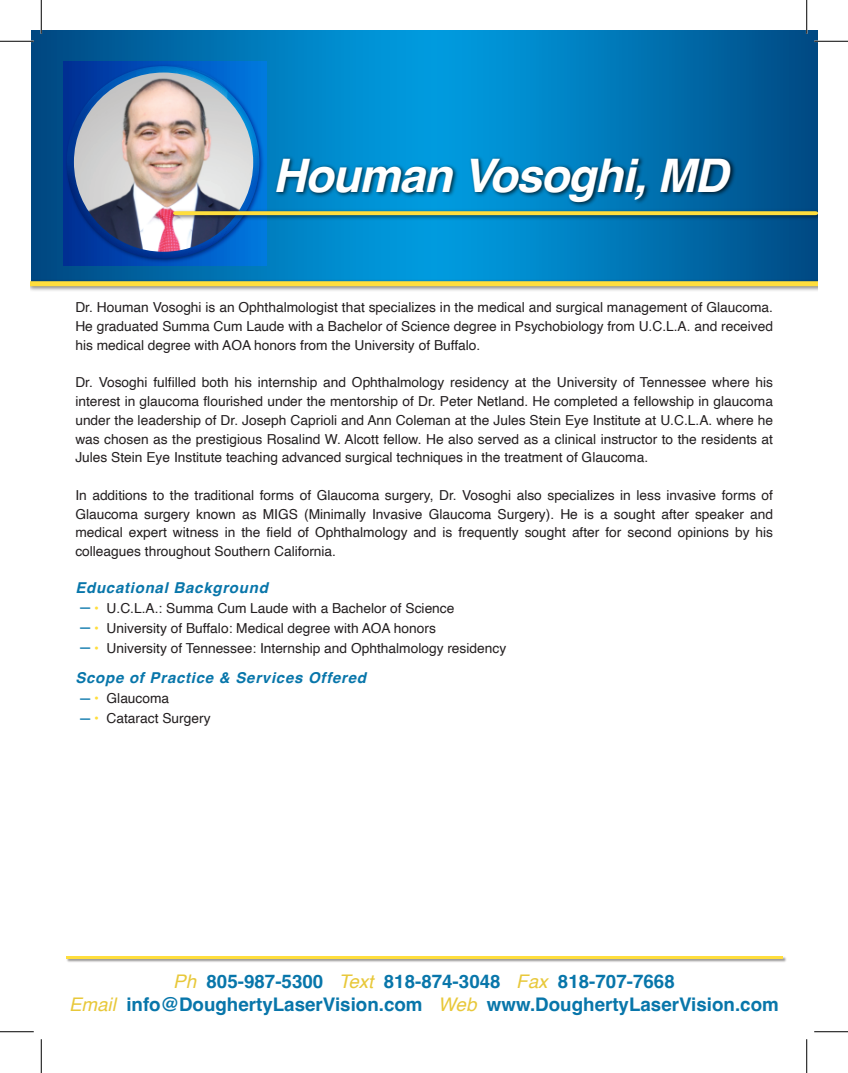
<style>
.page{position:relative;width:848px;height:1073px;background:#fff}
.page>*{position:absolute;margin:0;border:0;box-sizing:border-box;transform-origin:0 0}
.t1{font:italic 700 46.25px "Helvetica";letter-spacing:-.025em;color:#fff}
.t2{font:700 18.75px/22.5px "Helvetica";color:#0876aa;text-align:center}
.t3{font:italic 700 15px "Helvetica";letter-spacing:.05em;color:#0876aa}
.t4{font:13.75px/18.8px "Helvetica";color:#231f20;text-align:justify}
.s1{color:#0876aa}
.s2{color:#ffde3d}
.s3{font-weight:400;font-style:italic;color:#e8c83a}
</style>
<div class="page">
<svg style="left:31px;top:30px;width:787px;height:247px;background:#0075b5"></svg>
<img style="left:63px;top:62px;width:203px;height:204px">
<svg style="left:67px;top:66px;width:192px;height:193px;background:#004eb0"></svg>
<svg style="left:76px;top:65px;width:152px;height:76px;background:#0553b2"></svg>
<img style="left:74px;top:73px;width:179px;height:179px;border-radius:90px">
<img style="left:169px;top:207px;width:649px;height:16px">
<svg style="left:172px;top:211px;width:646px;height:4px"></svg>
<img style="left:269px;top:148px;width:469px;height:74px">
<img style="left:30px;top:277px;width:788px;height:14px">
<div style="left:30px;top:281px;width:788px;height:5px;background:#ffde3d"></div>
<img style="left:66px;top:956px;width:720px;height:6px">
<hr style="left:67px;top:956px;width:716px;height:3px;background:#ffde3d">
<hr style="left:0;top:40px;width:34px;height:2px;background:#fff">
<hr style="left:814px;top:40px;width:34px;height:2px;background:#fff">
<hr style="left:40px;top:0;width:2px;height:34px;background:#fff">
<hr style="left:805px;top:0;width:2px;height:34px;background:#fff">
<hr style="left:0;top:41px;width:34px;height:1px;background:#000">
<hr style="left:814px;top:41px;width:34px;height:1px;background:#000">
<hr style="left:0;top:1031px;width:34px;height:1px;background:#000">
<hr style="left:814px;top:1031px;width:34px;height:1px;background:#000">
<hr style="left:41px;top:0;width:1px;height:34px;background:#000">
<hr style="left:41px;top:1039px;width:1px;height:33px;background:#000">
<hr style="left:806px;top:0;width:1px;height:34px;background:#000">
<hr style="left:806px;top:1039px;width:1px;height:33px;background:#000">
<h1 class="t1" style="left:273px;top:147px;width:456px">Houman Vosoghi, MD</h1>
<p class="t4" style="left:75px;top:298px;width:699px">Dr. Houman Vosoghi is an Ophthalmologist that specializes in the medical and surgical management of Glaucoma.<br>He graduated Summa Cum Laude with a Bachelor of Science degree in Psychobiology from U.C.L.A. and received his medical degree with AOA honors from the University of Buffalo.</p>
<p class="t4" style="left:75px;top:373px;width:699px">Dr. Vosoghi fulfilled both his internship and Ophthalmology residency at the University of Tennessee where his interest in glaucoma flourished under the mentorship of Dr. Peter Netland. He completed a fellowship in glaucoma under the leadership of Dr. Joseph Caprioli and Ann Coleman at the Jules Stein Eye Institute at U.C.L.A. where he was chosen as the prestigious Rosalind W. Alcott fellow. He also served as a clinical instructor to the residents at Jules Stein Eye Institute teaching advanced surgical techniques in the treatment of Glaucoma.</p>
<p class="t4" style="left:75px;top:486px;width:699px">In additions to the traditional forms of Glaucoma surgery, Dr. Vosoghi also specializes in less invasive forms of Glaucoma surgery known as MIGS (Minimally Invasive Glaucoma Surgery). He is a sought after speaker and medical expert witness in the field of Ophthalmology and is frequently sought after for second opinions by his colleagues throughout Southern California.</p>
<p class="t3" style="left:75px;top:578px;width:194px">Educational Background</p>
<p class="t4" style="left:79px;top:598px;width:429px;line-height:20px;text-align:left"><span class="s1">-</span><span class="s2">•</span> U.C.L.A.: Summa Cum Laude with a Bachelor of Science<br><span class="s1">-</span><span class="s2">•</span> University of Buffalo: Medical degree with AOA honors<br><span class="s1">-</span><span class="s2">•</span> University of Tennessee: Internship and Ophthalmology residency</p>
<p class="t3" style="left:75px;top:669px;width:292px">Scope of Practice &amp; Services Offered</p>
<p class="t4" style="left:79px;top:689px;width:133px;line-height:20px"><span class="s1">-</span><span class="s2">•</span> Glaucoma<br><span class="s1">-</span><span class="s2">•</span> Cataract Surgery</p>
<h2 class="t2" style="left:69px;top:972px;width:711px"><span class="s3">Ph</span> 805-987-5300 <span class="s3">Text</span> 818-874-3048 <span class="s3">Fax</span> 818-707-7668<br><span class="s3">Email</span> info@DoughertyLaserVision.com <span class="s3">Web</span> www.DoughertyLaserVision.com</h2>
</div>
